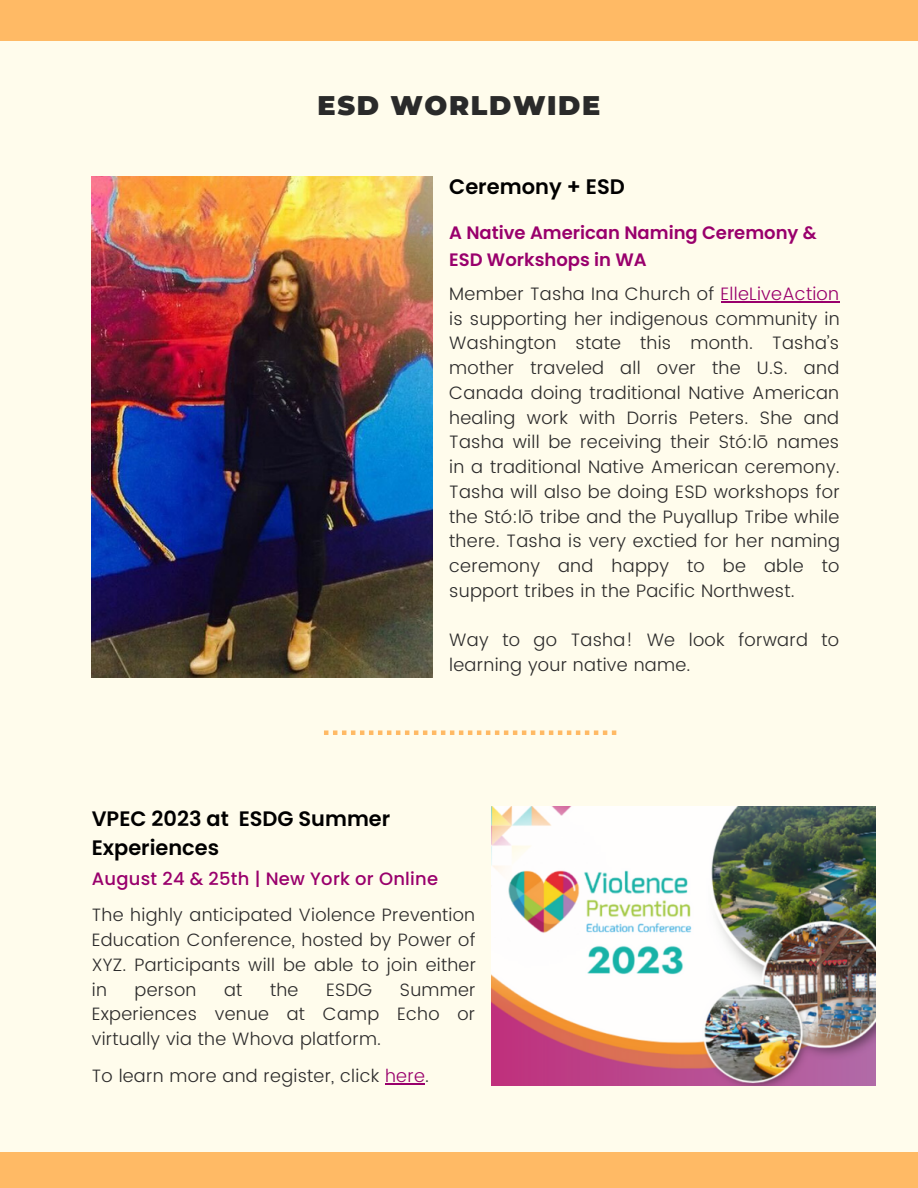
<style>
.page{position:relative;width:918px;height:1188px;background:#fffcec}
.page>*{position:absolute;margin:0;border:0;box-sizing:border-box;transform-origin:0 0}
.t1{font:900 27px "Montserrat";letter-spacing:.06em;color:#2a2a2a}
.t2{font:600 21px "Poppins";color:#000}
.t3{font:600 20.85px/29.2px "Poppins";color:#000}
.t4{font:300 18px/24.8px "Poppins";letter-spacing:.015em;color:#2c2b2b;text-align:justify}
.t5{font:600 18px/27px "Poppins";color:#99006c}
.t6{font:300 17.85px/24.8px "Poppins";letter-spacing:.015em;color:#2c2b2b;text-align:justify}
.t7{font:500 17.85px "Poppins";letter-spacing:.015em;color:#99006c}
.s1{color:#99006c}
</style>
<div class="page">
<div style="left:0;top:1153px;width:918px;height:35px;background:#ffba65"></div>
<svg style="left:324px;top:730px;width:292px;height:5px"></svg>
<img style="left:491px;top:806px;width:384px;height:279px">
<div style="left:0;top:0;width:918px;height:40px;background:#ffba65"></div>
<img style="left:92px;top:176px;width:341px;height:501px">
<hr style="left:385px;top:1083px;width:40px;height:1px;background:#99006c">
<hr style="left:721px;top:301px;width:118px;height:1px;background:#99006c">
<p class="t1" style="left:318px;top:89px;width:284px">ESD WORLDWIDE</p>
<p class="t2" style="left:449px;top:172px;width:177px">Ceremony + ESD</p>
<p class="t3" style="left:92px;top:804px;width:300px">VPEC 2023 at ESDG Summer<br>Experiences</p>
<p class="t5" style="left:449px;top:219px;width:369px">A Native American Naming Ceremony &amp;<br>ESD Workshops in WA</p>
<p class="t4" style="left:449px;top:281px;width:392px">Member Tasha Ina Church of <span class="s1">ElleLiveAction </span>is supporting her indigenous community in Washington state this month. Tasha’s mother traveled all over the U.S. and Canada doing traditional Native American healing work with Dorris Peters. She and Tasha will be receiving their Stó:lō names in a traditional Native American ceremony.<br>Tasha will also be doing ESD workshops for the Stó:lō tribe and the Puyallup Tribe while there. Tasha is very exctied for her naming ceremony and happy to be able to support tribes in the Pacific Northwest.</p>
<p class="t4" style="left:449px;top:628px;width:391px">Way to go Tasha! We look forward to learning your native name.</p>
<p class="t7" style="left:92px;top:867px;width:348px">August 24 &amp; 25th | New York or Online</p>
<p class="t6" style="left:92px;top:903px;width:386px">The highly anticipated Violence Prevention Education Conference, hosted by Power of XYZ. Participants will be able to join either in</p>
<p class="t6" style="left:135px;top:977px;width:63px">person</p>
<p class="t6" style="left:224px;top:977px;width:20px">at</p>
<p class="t6" style="left:270px;top:977px;width:30px">the</p>
<p class="t6" style="left:326px;top:977px;width:48px">ESDG</p>
<p class="t6" style="left:92px;top:977px;width:385px;text-indent:308px">Summer Experiences venue at Camp Echo or virtually via the Whova platform.</p>
<p class="t6" style="left:92px;top:1064px;width:339px">To learn more and register, click <span class="s1">here</span>.</p>
</div>
